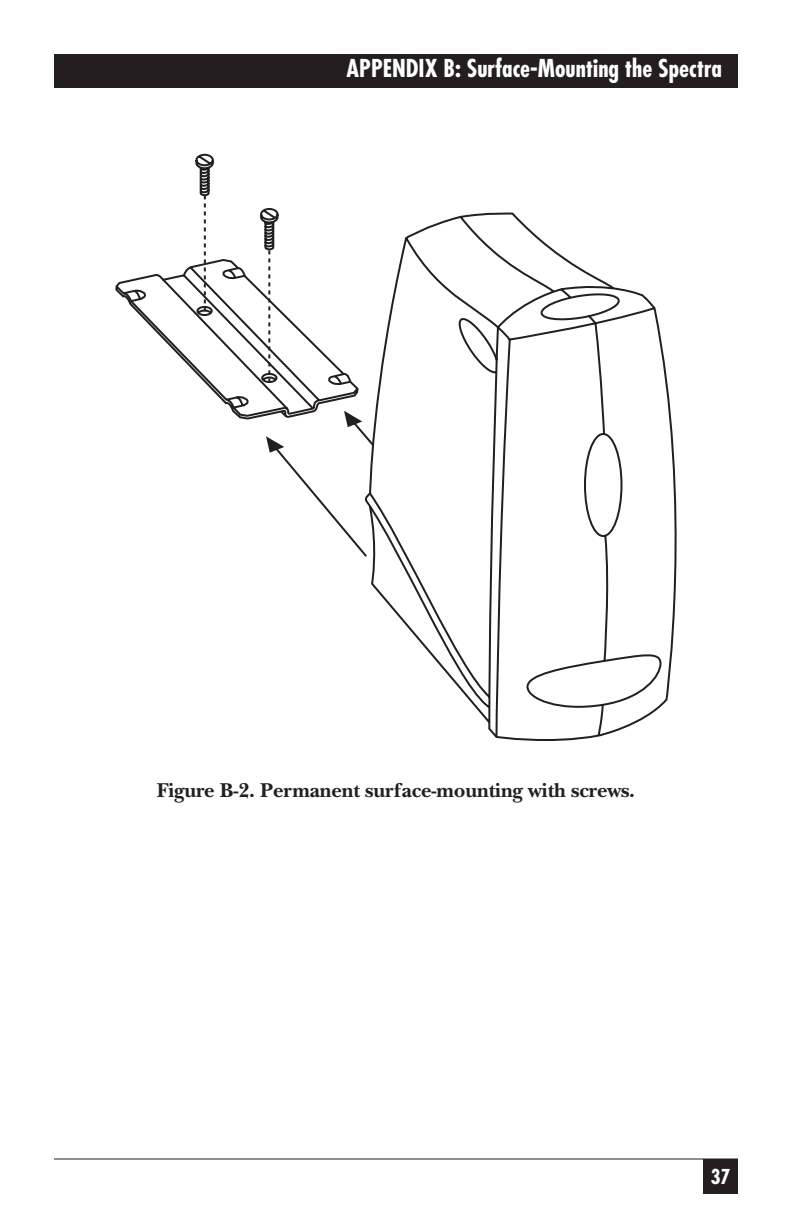
<style>
.page{position:relative;width:792px;height:1224px;background:#fff}
.page>*{position:absolute;margin:0;border:0;box-sizing:border-box;transform-origin:0 0}
.t1{font:700 condensed 24px "Futura";color:#fff}
.t2{font:700 20.8px "New Baskerville";letter-spacing:-.005em;color:#231f20}
.t3{font:700 condensed 20px "Futura";color:#fff}
</style>
<div class="page">
<div style="left:54px;top:54px;width:684px;height:34px;background:#231f20"></div>
<div style="left:703px;top:1159px;width:35px;height:35px;background:#231f20"></div>
<svg style="left:115px;top:265px;width:244px;height:155px"></svg>
<svg style="left:371px;top:213px;width:306px;height:528px"></svg>
<svg style="left:265px;top:410px;width:111px;height:148px"></svg>
<svg style="left:194px;top:153px;width:86px;height:229px"></svg>
<hr style="left:54px;top:1158px;width:684px;height:2px;background:#231f20">
<p class="t1" style="left:347px;top:58px;width:377px">APPENDIX B: Surface-Mounting the Spectra</p>
<p class="t2" style="left:157px;top:783px;width:480px">Figure B-2. Permanent surface-mounting with screws.</p>
<p class="t3" style="left:711px;top:1168px;width:21px">37</p>
</div>
